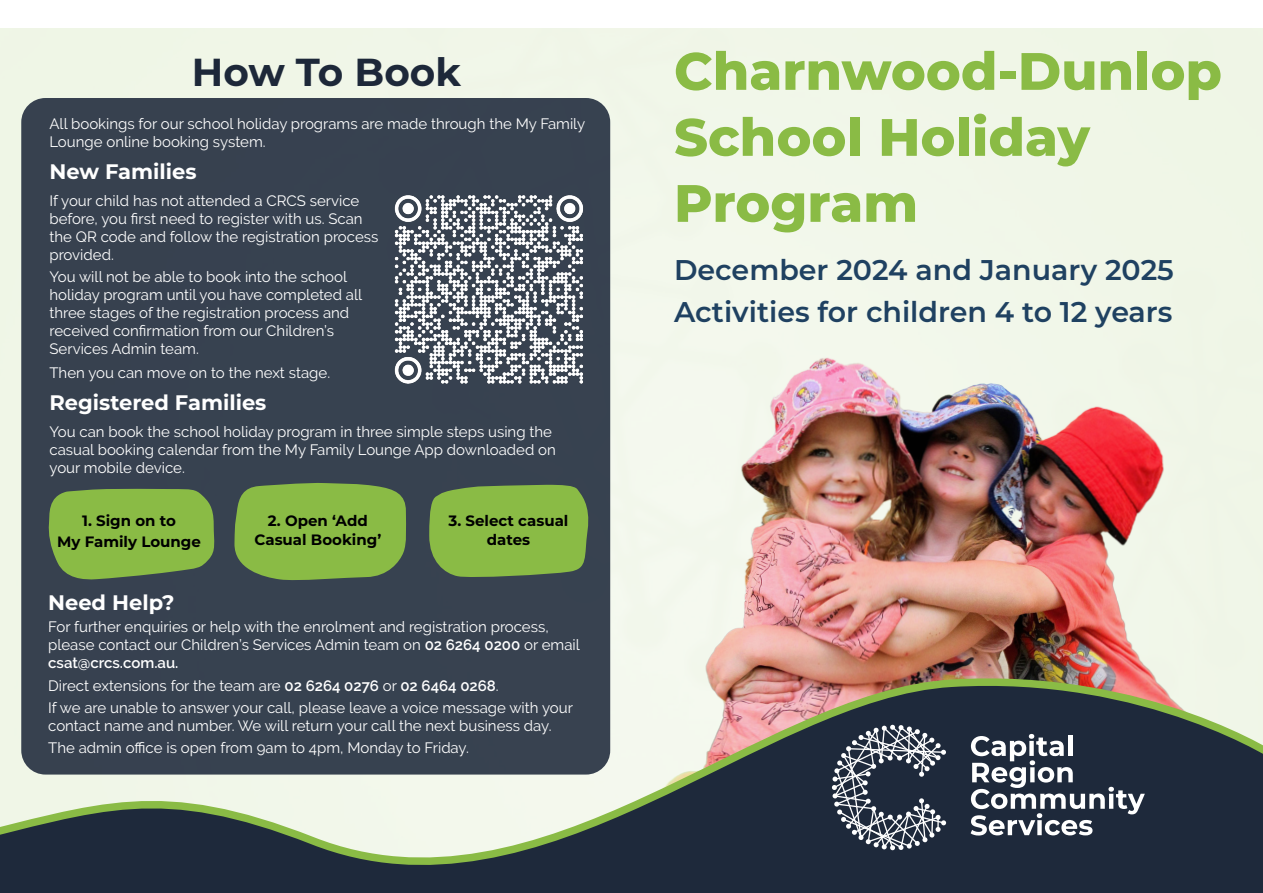
<style>
.page{position:relative;width:1263px;height:893px;background:#fff}
.page>*{position:absolute;margin:0;border:0;box-sizing:border-box;transform-origin:0 0}
.Heading_1{font:800 52.5px/66px "Montserrat";color:#8abb45}
.Heading_1-2{font:700 39px "Montserrat";color:#1d2839}
.t1{font:600 28.5px "Montserrat";color:#1f4161}
.Heading_2{font:700 21px "Montserrat";color:#fff}
.t2{font:15px/18px "Raleway";color:#fff}
.t3{font:700 15px/19.5px "Montserrat";color:#000;text-align:center}
.s1{font-weight:600}
</style>
<div class="page">
<img style="left:610px;top:350px;width:653px;height:321px">
<svg style="left:0;top:671px;width:1263px;height:222px;background:#6b7071"></svg>
<svg style="left:832px;top:725px;width:114px;height:125px;background:#535b69"></svg>
<svg style="left:970px;top:734px;width:175px;height:101px"></svg>
<div style="left:21px;top:98px;width:589px;height:677px;background:#374250;border-radius:24px"></div>
<svg style="left:48px;top:489px;width:167px;height:91px;background:#7fab46"></svg>
<svg style="left:234px;top:483px;width:172px;height:98px;background:#80ad46"></svg>
<svg style="left:429px;top:485px;width:160px;height:92px;background:#82af46"></svg>
<img style="left:394px;top:195px;width:189px;height:189px">
<p class="Heading_1-2" style="left:192px;top:44px;width:271px">How To Book</p>
<p class="t2" style="left:50px;top:114px;width:537px">All bookings for our school holiday programs are made through the My Family<br>Lounge online booking system.</p>
<p class="Heading_2" style="left:50px;top:157px;width:149px">New Families</p>
<p class="t2" style="left:50px;top:191px;width:330px">If your child has not attended a CRCS service before, you first need to register with us. Scan the QR code and follow the registration process provided.</p>
<p class="t2" style="left:50px;top:268px;width:314px">You will not be able to book into the school holiday program until you have completed all three stages of the registration process and received confirmation from our Children’s Services Admin team.</p>
<p class="t2" style="left:50px;top:363px;width:282px">Then you can move on to the next stage.</p>
<p class="Heading_2" style="left:50px;top:388px;width:218px">Registered Families</p>
<p class="t2" style="left:50px;top:422px;width:508px">You can book the school holiday program in three simple steps using the casual booking calendar from the My Family Lounge App downloaded on your mobile device.</p>
<p class="t3" style="left:57px;top:509px;width:145px;line-height:21px">1. Sign on to<br>My Family Lounge</p>
<p class="t3" style="left:254px;top:510px;width:128px">2. Open ‘Add<br>Casual Booking’</p>
<p class="t3" style="left:448px;top:510px;width:121px">3. Select casual dates</p>
<p class="Heading_2" style="left:48px;top:587px;width:128px">Need Help?</p>
<p class="t2" style="left:48px;top:618px;width:533px">For further enquiries or help with the enrolment and registration process, please contact our Children’s Services Admin team on <span class="s1">02 6264 0200</span> or email <span class="s1">csat@crcs.com.au.</span></p>
<p class="t2" style="left:48px;top:676px;width:452px">Direct extensions for the team are <span class="s1">02 6264 0276</span> or <span class="s1">02 6464 0268</span>.</p>
<p class="t2" style="left:48px;top:698px;width:526px">If we are unable to answer your call, please leave a voice message with your contact name and number. We will return your call the next business day.</p>
<p class="t2" style="left:48px;top:739px;width:422px">The admin office is open from 9am to 4pm, Monday to Friday.</p>
<p class="Heading_1" style="left:674px;top:35px;width:549px">Charnwood-Dunlop<br>School Holiday<br>Program</p>
<p class="t1" style="left:674px;top:249px;width:501px">December 2024 and January 2025</p>
<p class="t1" style="left:674px;top:291px;width:500px">Activities for children 4 to 12 years</p>
</div>
